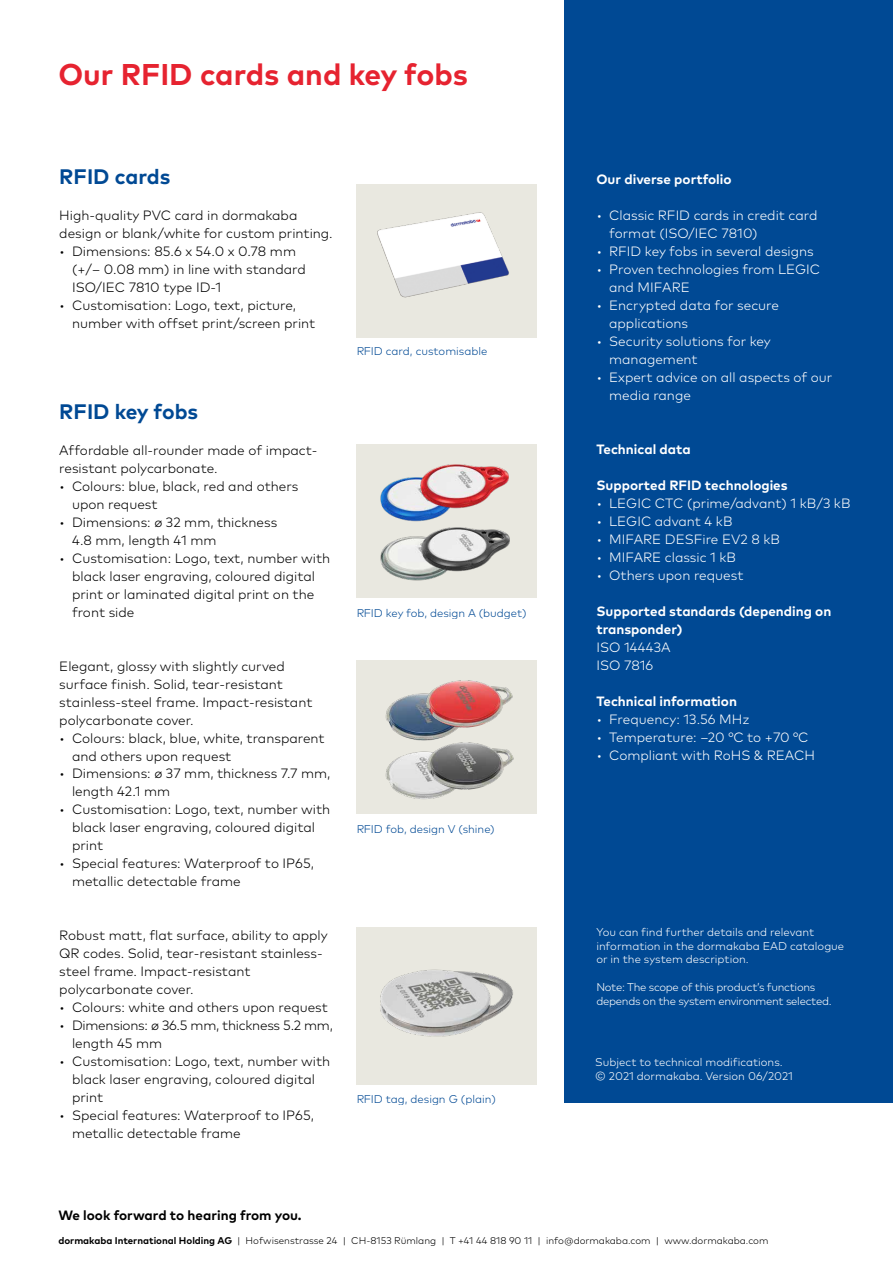
<style>
.page{position:relative;width:893px;height:1263px;background:#fff}
.page>*{position:absolute;margin:0;border:0;box-sizing:border-box;transform-origin:0 0}
.t1{font:700 30px "Mark Pro";color:#e62330}
.t2{font:700 21px "Mark Pro";color:#004994}
.t3{font:300 13.5px/18px "Mark Pro";color:#000}
.t4{font:300 13.5px/18px "Mark Pro";color:#fff}
.t5{font:700 13.5px/18px "Mark Pro";color:#fff}
.t6{font:300 13.5px/18px "Mark Pro";letter-spacing:-.02em;color:#000}
.t7{font:700 13.5px "Mark Pro";color:#000}
.t8{font:300 11.25px/13.5px "Mark Pro";color:#fff}
.t9{font:300 11.25px "Mark Pro";color:#004994}
.t10{font:300 11.25px/14.2px "Mark Pro";letter-spacing:-.025em;color:#fff}
.t11{font:300 9.75px "Mark Pro";color:#000}
.s1{font-weight:700}
</style>
<div class="page">
<div style="left:356px;top:184px;width:181px;height:154px;background:#e9e8e0"></div>
<img style="left:377px;top:212px;width:132px;height:86px">
<div style="left:356px;top:444px;width:181px;height:153px;background:#e9e8e0"></div>
<img style="left:380px;top:478px;width:25px;height:33px">
<img style="left:380px;top:511px;width:26px;height:69px">
<img style="left:405px;top:464px;width:103px;height:57px">
<img style="left:406px;top:502px;width:103px;height:79px">
<div style="left:356px;top:660px;width:181px;height:153px;background:#e9e8e0"></div>
<img style="left:385px;top:694px;width:28px;height:28px">
<img style="left:356px;top:722px;width:150px;height:92px">
<img style="left:413px;top:680px;width:100px;height:59px">
<img style="left:414px;top:720px;width:100px;height:81px">
<div style="left:356px;top:927px;width:181px;height:157px;background:#e9e8e0"></div>
<img style="left:380px;top:969px;width:133px;height:68px">
<div style="left:565px;top:0;width:328px;height:1102px;background:#004994"></div>
<h1 class="t1" style="left:58px;top:52px;width:411px">Our RFID cards and key fobs</h1>
<h2 class="t2" style="left:59px;top:161px;width:113px">RFID cards</h2>
<p class="t3" style="left:59px;top:206px;width:275px">High-quality PVC card in dormakaba design or blank/white for custom printing.</p>
<p class="t3" style="left:72px;top:242px;width:235px;text-indent:-13px">• Dimensions: 85.6 x 54.0 x 0.78 mm (+/– 0.08 mm) in line with standard<br>ISO/IEC 7810 type ID-1</p>
<p class="t3" style="left:72px;top:296px;width:245px;text-indent:-13px">• Customisation: Logo, text, picture, number with offset print/screen print</p>
<h2 class="t2" style="left:59px;top:395px;width:140px">RFID key fobs</h2>
<p class="t3" style="left:59px;top:440px;width:260px">Affordable all-rounder made of impact&shy;resistant polycarbonate.</p>
<p class="t3" style="left:72px;top:476px;width:228px;text-indent:-13px">• Colours: blue, black, red and others upon request</p>
<p class="t3" style="left:72px;top:512px;width:207px;text-indent:-13px">• Dimensions: ø 32 mm, thickness<br>4.8 mm, length 41 mm</p>
<p class="t3" style="left:72px;top:548px;width:260px;text-indent:-13px">• Customisation: Logo, text, number with black laser engraving, coloured digital print or laminated digital print on the front side</p>
<p class="t3" style="left:59px;top:656px;width:255px">Elegant, glossy with slightly curved surface finish. Solid, tear-resistant stainless-steel frame. Impact-resistant polycarbonate cover.</p>
<p class="t3" style="left:72px;top:728px;width:254px;text-indent:-13px">• Colours: black, blue, white, transparent and others upon request</p>
<p class="t3" style="left:72px;top:764px;width:260px;text-indent:-13px">• Dimensions: ø 37 mm, thickness 7.7 mm, length 42.1 mm</p>
<p class="t3" style="left:72px;top:800px;width:260px;text-indent:-13px">• Customisation: Logo, text, number with black laser engraving, coloured digital print</p>
<p class="t3" style="left:72px;top:854px;width:243px;text-indent:-13px">• Special features: Waterproof to IP65, metallic detectable frame</p>
<p class="t3" style="left:59px;top:926px;width:270px">Robust matt, flat surface, ability to apply QR codes. Solid, tear-resistant stainless&shy;steel frame. Impact-resistant polycarbonate cover.</p>
<p class="t3" style="left:59px;top:998px;width:270px">• Colours: white and others upon request</p>
<p class="t6" style="left:72px;top:1016px;width:262px;text-indent:-13px">• Dimensions: ø 36.5 mm, thickness 5.2 mm, length 45 mm</p>
<p class="t3" style="left:72px;top:1052px;width:260px;text-indent:-13px">• Customisation: Logo, text, number with black laser engraving, coloured digital print</p>
<p class="t3" style="left:72px;top:1106px;width:243px;text-indent:-13px">• Special features: Waterproof to IP65, metallic detectable frame</p>
<p class="t9" style="left:356px;top:343px;width:133px">RFID card, customisable</p>
<p class="t9" style="left:356px;top:604px;width:172px">RFID key fob, design A (budget)</p>
<p class="t9" style="left:356px;top:820px;width:140px">RFID fob, design V (shine)</p>
<p class="t9" style="left:356px;top:1090px;width:141px">RFID tag, design G (plain)</p>
<p class="t5" style="left:596px;top:170px;width:137px">Our diverse portfolio</p>
<p class="t4" style="left:609px;top:206px;width:210px;text-indent:-13px">• Classic RFID cards in credit card format (ISO/IEC 7810)</p>
<p class="t4" style="left:596px;top:242px;width:219px">• RFID key fobs in several designs</p>
<p class="t4" style="left:609px;top:260px;width:213px;text-indent:-13px">• Proven technologies from LEGIC and MIFARE</p>
<p class="t4" style="left:609px;top:296px;width:171px;text-indent:-13px">• Encrypted data for secure applications</p>
<p class="t4" style="left:609px;top:332px;width:163px;text-indent:-13px">• Security solutions for key management</p>
<p class="t4" style="left:609px;top:368px;width:225px;text-indent:-13px">• Expert advice on all aspects of our media range</p>
<p class="t5" style="left:596px;top:440px;width:96px">Technical data</p>
<p class="t5" style="left:596px;top:476px;width:193px">Supported RFID technologies</p>
<p class="t4" style="left:596px;top:494px;width:256px">• LEGIC CTC (prime/advant) 1 kB/3 kB</p>
<p class="t4" style="left:596px;top:512px;width:138px">• LEGIC advant 4 kB</p>
<p class="t4" style="left:596px;top:530px;width:185px">• MIFARE DESFire EV2 8 kB</p>
<p class="t4" style="left:596px;top:548px;width:141px">• MIFARE classic 1 kB</p>
<p class="t4" style="left:596px;top:566px;width:149px">• Others upon request</p>
<p class="t5" style="left:596px;top:601px;width:236px">Supported standards (depending on transponder)</p>
<p class="t4" style="left:596px;top:638px;width:76px">ISO 14443A<br>ISO 7816</p>
<p class="t5" style="left:596px;top:691px;width:142px">Technical information</p>
<p class="t4" style="left:596px;top:710px;width:155px">• Frequency: 13.56 MHz</p>
<p class="t4" style="left:596px;top:728px;width:214px">• Temperature: –20 °C to +70 °C</p>
<p class="t4" style="left:596px;top:746px;width:220px">• Compliant with RoHS &amp; REACH</p>
<p class="t8" style="left:596px;top:924px;width:249px">You can find further details and relevant information in the dormakaba EAD catalogue or in the system description.</p>
<p class="t10" style="left:596px;top:979px;width:237px">Note: The scope of this product’s functions depends on the system environment selected.</p>
<p class="t8" style="left:595px;top:1054px;width:199px;line-height:14.2px">Subject to technical modifications. © 2021 dormakaba. Version 06/2021</p>
<p class="t7" style="left:58px;top:1204px;width:245px">We look forward to hearing from you.</p>
<p class="t11" style="left:58px;top:1233px;width:712px"><span class="s1">dormakaba International Holding AG</span> | Hofwisenstrasse 24 | CH-8153 Rümlang | T +41 44 818 90 11 | info@dormakaba.com | www.dormakaba.com</p>
</div>
